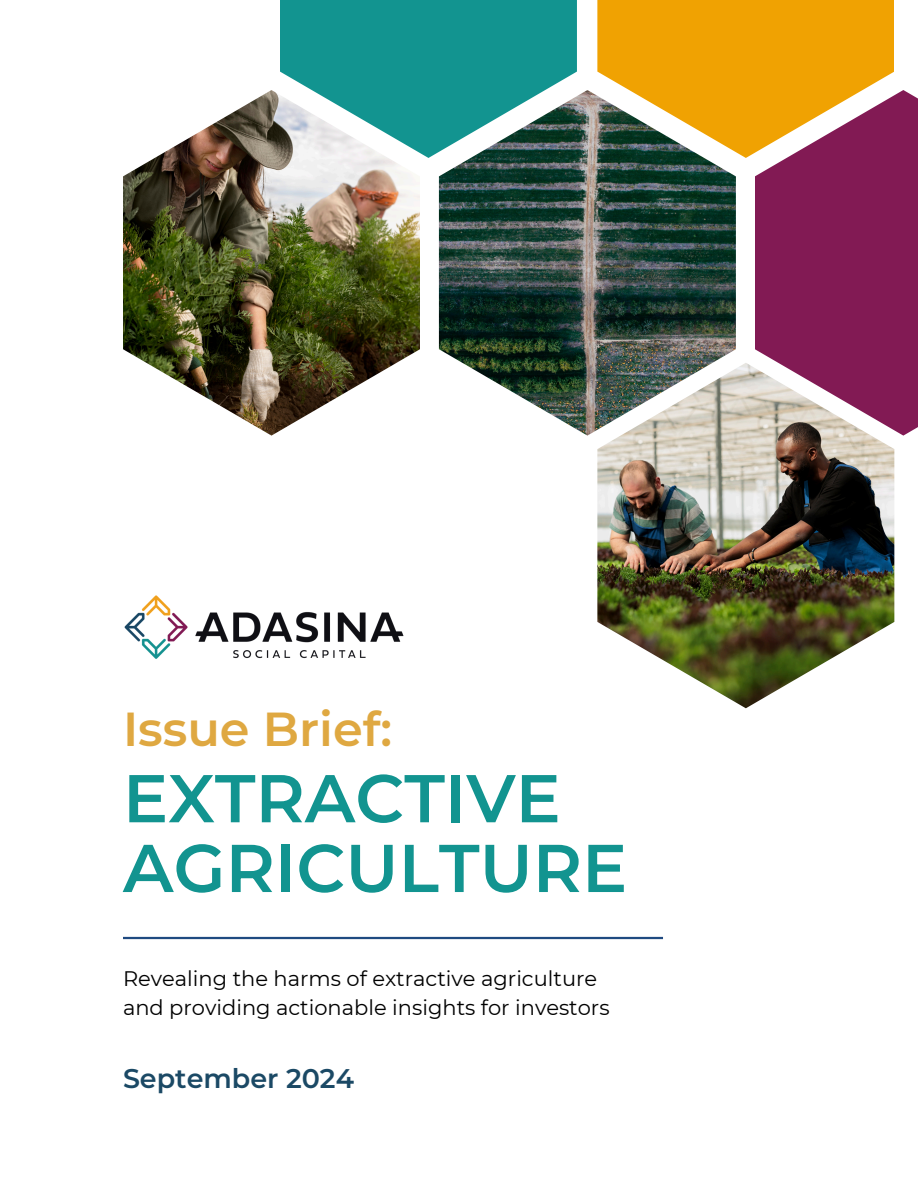
<style>
.page{position:relative;width:918px;height:1188px;background:#fff}
.page>*{position:absolute;margin:0;border:0;box-sizing:border-box;transform-origin:0 0}
.t1{font:600 67.5px/69.8px "Montserrat";color:#129490}
.t2{font:600 47.7px "Montserrat";color:#dfa841}
.t3{font:600 27px "Montserrat";color:#1b4965}
.t4{font:21px/29.2px "Montserrat";color:#000}
</style>
<div class="page">
<img style="left:123px;top:90px;width:297px;height:346px">
<img style="left:597px;top:363px;width:297px;height:345px">
<img style="left:439px;top:90px;width:297px;height:346px">
<div style="left:755px;top:90px;width:163px;height:346px;background:#821a54"></div>
<svg style="left:280px;top:0;width:297px;height:158px;background:#41a19e"></svg>
<svg style="left:597px;top:0;width:297px;height:158px;background:#dc9f2f"></svg>
<img style="left:124px;top:595px;width:280px;height:64px">
<hr style="left:123px;top:937px;width:540px;height:2px;background:#1f4a81">
<h1 class="t2" style="left:123px;top:700px;width:271px">Issue Brief:</h1>
<h2 class="t1" style="left:123px;top:763px;width:506px">EXTRACTIVE<br>AGRICULTURE</h2>
<p class="t4" style="left:123px;top:964px;width:488px">Revealing the harms of extractive agriculture and providing actionable insights for investors</p>
<h3 class="t3" style="left:123px;top:1062px;width:233px">September 2024</h3>
</div>
